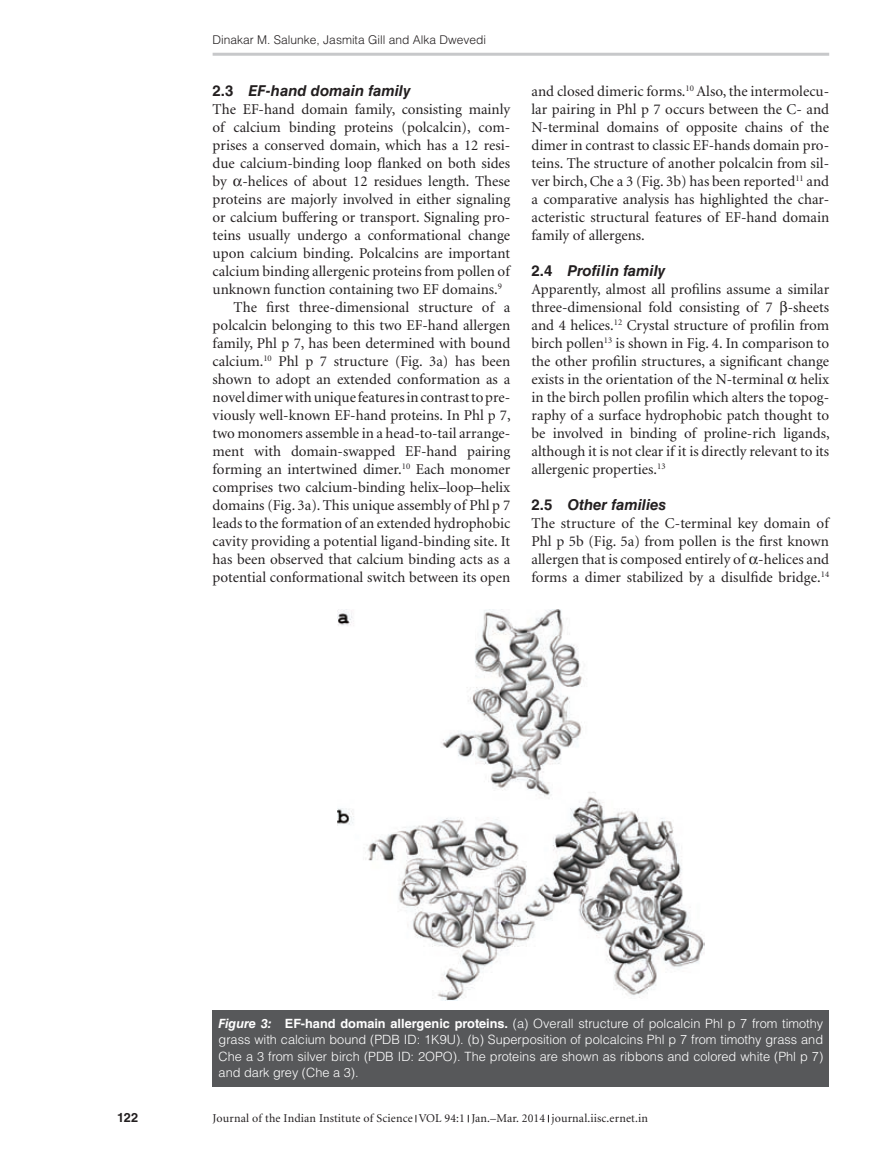
<style>
.page{position:relative;width:893px;height:1174px;background:#fff}
.page>*{position:absolute;margin:0;border:0;box-sizing:border-box;transform-origin:0 0}
.t1{font:15px/18px "Minion";color:#231f20;text-align:justify}
.t2{font:italic 700 15px "Helvetica LT Std";color:#231f20}
.t3{font:300 12.75px/16.5px "Helvetica LT Std";color:#fff;text-align:justify}
.t4{font:700 12.75px "Helvetica LT Std";color:#231f20}
.t5{font:12px "Minion";letter-spacing:.01em;color:#231f20}
.t6{font:300 12px "Helvetica LT Std";color:#231f20}
.s1{font-style:normal}
.s2{font-weight:700;font-style:italic}
.s3{font-weight:700}
</style>
<div class="page">
<hr style="left:213px;top:53px;width:616px;height:3px;background:#c7c8ca">
<div style="left:213px;top:1009px;width:616px;height:77px;background:#57585a"></div>
<img style="left:337px;top:610px;width:368px;height:390px">
<p class="t6" style="left:213px;top:32px;width:275px">Dinakar M. Salunke, Jasmita Gill and Alka Dwevedi</p>
<p class="t2" style="left:213px;top:82px;width:199px"><span class="s1">2.3</span> EF-hand domain family</p>
<p class="t1" style="left:213px;top:101px;width:299px">The EF-hand domain family, consisting mainly</p>
<p class="t1" style="left:213px;top:119px;width:299px">of calcium binding proteins (polcalcin), com-</p>
<p class="t1" style="left:213px;top:137px;width:299px">prises a conserved domain, which has a 12 resi-</p>
<p class="t1" style="left:213px;top:155px;width:299px">due calcium-binding loop flanked on both sides</p>
<p class="t1" style="left:213px;top:173px;width:299px">by -helices of about 12 residues length. These</p>
<p class="t1" style="left:213px;top:191px;width:299px">proteins are majorly involved in either signaling</p>
<p class="t1" style="left:213px;top:209px;width:299px">or calcium buffering or transport. Signaling pro-</p>
<p class="t1" style="left:213px;top:227px;width:299px">teins usually undergo a conformational change</p>
<p class="t1" style="left:213px;top:245px;width:299px">upon calcium binding. Polcalcins are important</p>
<p class="t1" style="left:213px;top:263px;width:299px">calcium binding allergenic proteins from pollen of</p>
<p class="t1" style="left:213px;top:281px;width:291px">unknown function containing two EF domains.<sup>9</sup></p>
<p class="t1" style="left:234px;top:299px;width:278px">The first three-dimensional structure of a</p>
<p class="t1" style="left:213px;top:317px;width:299px">polcalcin belonging to this two EF-hand allergen</p>
<p class="t1" style="left:213px;top:335px;width:299px">family, Phl p 7, has been determined with bound</p>
<p class="t1" style="left:213px;top:353px;width:299px">calcium.<sup>10</sup> Phl p 7 structure (Fig. 3a) has been</p>
<p class="t1" style="left:213px;top:371px;width:299px">shown to adopt an extended conformation as a</p>
<p class="t1" style="left:213px;top:389px;width:299px">novel dimer with unique features in contrast to pre-</p>
<p class="t1" style="left:213px;top:407px;width:300px">viously well-known EF-hand proteins. In Phl p 7,</p>
<p class="t1" style="left:213px;top:425px;width:299px">two monomers assemble in a head-to-tail arrange-</p>
<p class="t1" style="left:213px;top:443px;width:299px">ment with domain-swapped EF-hand pairing</p>
<p class="t1" style="left:213px;top:461px;width:299px">forming an intertwined dimer.<sup>10</sup> Each monomer</p>
<p class="t1" style="left:213px;top:479px;width:299px">comprises two calcium-binding helix–loop–helix</p>
<p class="t1" style="left:213px;top:497px;width:299px">domains (Fig. 3a). This unique assembly of Phl p 7</p>
<p class="t1" style="left:213px;top:515px;width:299px">leads to the formation of an extended hydrophobic</p>
<p class="t1" style="left:213px;top:533px;width:299px">cavity providing a potential ligand-binding site. It</p>
<p class="t1" style="left:213px;top:551px;width:299px">has been observed that calcium binding acts as a</p>
<p class="t1" style="left:213px;top:569px;width:299px">potential conformational switch between its open</p>
<p class="t1" style="left:531px;top:83px;width:299px">and closed dimeric forms.<sup>10</sup> Also, the intermolecu&shy;lar pairing in Phl p 7 occurs between the C- and N-terminal domains of opposite chains of the dimer in contrast to classic EF-hands domain pro&shy;teins. The structure of another polcalcin from sil&shy;ver birch, Che a 3 (Fig. 3b) has been reported<sup>11</sup> and a comparative analysis has highlighted the char&shy;acteristic structural features of EF-hand domain family of allergens.</p>
<p class="t2" style="left:531px;top:262px;width:135px"><span class="s1">2.4</span> Profilin family</p>
<p class="t1" style="left:531px;top:281px;width:300px">Apparently, almost all profilins assume a similar three-dimensional fold consisting of 7 -sheets and 4 helices.<sup>12</sup> Crystal structure of profilin from birch pollen<sup>13</sup> is shown in Fig. 4. In comparison to the other profilin structures, a significant change exists in the orientation of the N-terminal helix in the birch pollen profilin which alters the topog&shy;raphy of a surface hydrophobic patch thought to be involved in binding of proline-rich ligands, although it is not clear if it is directly relevant to its allergenic properties.<sup>13</sup></p>
<p class="t2" style="left:531px;top:496px;width:136px"><span class="s1">2.5</span> Other families</p>
<p class="t1" style="left:531px;top:515px;width:299px">The structure of the C-terminal key domain of Phl p 5b (Fig. 5a) from pollen is the first known allergen that is composed entirely of -helices and forms a dimer stabilized by a disulfide bridge.<sup>14</sup></p>
<p class="t3" style="left:219px;top:1015px;width:606px"><span class="s2">Figure 3:</span> <span class="s3">EF-hand domain allergenic proteins.</span> (a) Overall structure of polcalcin Phl p 7 from timothy grass with calcium bound (PDB ID: 1K9U). (b) Superposition of polcalcins Phl p 7 from timothy grass and Che a 3 from silver birch (PDB ID: 2OPO). The proteins are shown as ribbons and colored white (Phl p 7) and dark grey (Che a 3).</p>
<p class="t4" style="left:117px;top:1110px;width:23px">122</p>
<p class="t5" style="left:213px;top:1112px;width:437px">Journal of the Indian Institute of Science VOL 94:1 Jan.–Mar. 2014 journal.iisc.ernet.in</p>
</div>
